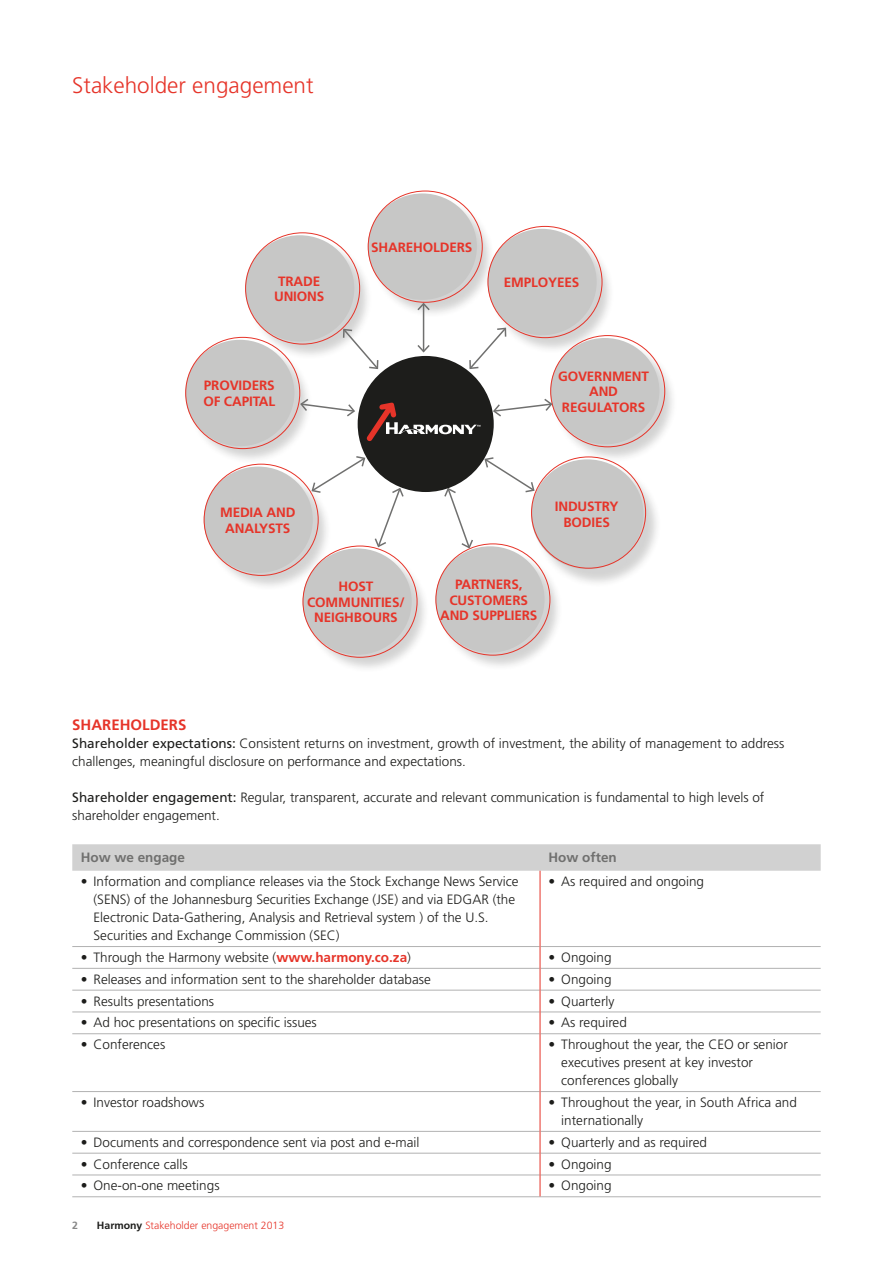
<style>
.page{position:relative;width:893px;height:1263px;background:#fff}
.page>*{position:absolute;margin:0;border:0;box-sizing:border-box;transform-origin:0 0}
.t1{font:300 22.5px "Frutiger LT Std";color:#e63429}
.t2{font:700 15px "Frutiger LT Std";color:#e63429}
.t3{font:300 13.5px/18px "Frutiger LT Std";color:#1d1d1b}
.t4{font:700 13.5px/15.8px "Frutiger LT Std";letter-spacing:-.01em;color:#e63429;text-align:center}
.t5{font:700 13.5px "Frutiger LT Std";color:#70706f}
.t6{font:300 10.5px "Frutiger LT Std";color:#e63429}
.t7{font:700 10.5px "Frutiger LT Std";color:#878787}
.s1{font-weight:400}
.s2{font-weight:700;color:#e63429}
.s3{font-weight:700;color:#1d1d1b}
</style>
<div class="page">
<svg style="left:72px;top:844px;width:749px;height:27px;background:#d1d1d1"></svg>
<hr style="left:72px;top:946px;width:468px;height:1px;background:#b2b2b2">
<hr style="left:540px;top:946px;width:281px;height:1px;background:#b2b2b2">
<hr style="left:72px;top:968px;width:468px;height:1px;background:#b2b2b2">
<hr style="left:540px;top:968px;width:281px;height:1px;background:#b2b2b2">
<hr style="left:72px;top:990px;width:468px;height:1px;background:#b2b2b2">
<hr style="left:540px;top:990px;width:281px;height:1px;background:#b2b2b2">
<hr style="left:72px;top:1011px;width:468px;height:1px;background:#b2b2b2">
<hr style="left:540px;top:1011px;width:281px;height:1px;background:#b2b2b2">
<hr style="left:72px;top:1033px;width:468px;height:1px;background:#b2b2b2">
<hr style="left:540px;top:1033px;width:281px;height:1px;background:#b2b2b2">
<hr style="left:72px;top:1091px;width:468px;height:1px;background:#b2b2b2">
<hr style="left:540px;top:1091px;width:281px;height:1px;background:#b2b2b2">
<hr style="left:72px;top:1131px;width:468px;height:1px;background:#b2b2b2">
<hr style="left:540px;top:1131px;width:281px;height:1px;background:#b2b2b2">
<hr style="left:72px;top:1153px;width:468px;height:1px;background:#b2b2b2">
<hr style="left:540px;top:1153px;width:281px;height:1px;background:#b2b2b2">
<hr style="left:72px;top:1174px;width:468px;height:1px;background:#b2b2b2">
<hr style="left:540px;top:1174px;width:281px;height:1px;background:#b2b2b2">
<hr style="left:72px;top:1196px;width:468px;height:1px;background:#b2b2b2">
<hr style="left:540px;top:1196px;width:281px;height:1px;background:#b2b2b2">
<hr style="left:540px;top:871px;width:1px;height:75px;background:#e63429">
<svg style="left:540px;top:946px;width:1px;height:88px"></svg>
<hr style="left:540px;top:1034px;width:1px;height:57px;background:#e63429">
<hr style="left:540px;top:1091px;width:1px;height:40px;background:#e63429">
<svg style="left:540px;top:1131px;width:1px;height:65px"></svg>
<div style="left:370px;top:196px;width:125px;height:122px;background:#1d1d1b;opacity:.2"></div>
<div style="left:368px;top:193px;width:109px;height:107px;background:#c7c7c6;border-radius:50%"></div>
<div style="left:490px;top:231px;width:125px;height:123px;background:#1d1d1b;opacity:.2"></div>
<div style="left:488px;top:229px;width:109px;height:106px;background:#c7c7c6;border-radius:50%"></div>
<div style="left:553px;top:340px;width:125px;height:123px;background:#1d1d1b;opacity:.2"></div>
<div style="left:550px;top:338px;width:109px;height:106px;background:#c7c7c6;border-radius:50%"></div>
<div style="left:533px;top:462px;width:129px;height:125px;background:#1d1d1b;opacity:.2"></div>
<div style="left:531px;top:459px;width:112px;height:110px;background:#c7c7c6;border-radius:50%"></div>
<div style="left:438px;top:549px;width:125px;height:122px;background:#1d1d1b;opacity:.2"></div>
<div style="left:435px;top:546px;width:110px;height:107px;background:#c7c7c6;border-radius:50%"></div>
<div style="left:305px;top:551px;width:125px;height:122px;background:#1d1d1b;opacity:.2"></div>
<div style="left:303px;top:548px;width:109px;height:107px;background:#c7c7c6;border-radius:50%"></div>
<div style="left:206px;top:469px;width:125px;height:122px;background:#1d1d1b;opacity:.2"></div>
<div style="left:204px;top:467px;width:109px;height:106px;background:#c7c7c6;border-radius:50%"></div>
<div style="left:188px;top:342px;width:125px;height:123px;background:#1d1d1b;opacity:.2"></div>
<div style="left:185px;top:340px;width:109px;height:106px;background:#c7c7c6;border-radius:50%"></div>
<div style="left:247px;top:237px;width:126px;height:123px;background:#1d1d1b;opacity:.2"></div>
<div style="left:245px;top:235px;width:109px;height:107px;background:#c7c7c6;border-radius:50%"></div>
<hr style="left:423px;top:304px;width:1px;height:47px;background:#70706f">
<svg style="left:417px;top:343px;width:13px;height:10px"></svg>
<svg style="left:416px;top:302px;width:15px;height:10px"></svg>
<svg style="left:342px;top:327px;width:37px;height:42px"></svg>
<svg style="left:492px;top:397px;width:61px;height:20px"></svg>
<svg style="left:469px;top:326px;width:38px;height:43px"></svg>
<svg style="left:310px;top:455px;width:56px;height:39px"></svg>
<svg style="left:373px;top:487px;width:31px;height:61px"></svg>
<svg style="left:443px;top:487px;width:31px;height:63px"></svg>
<svg style="left:299px;top:397px;width:56px;height:21px"></svg>
<svg style="left:483px;top:457px;width:53px;height:36px"></svg>
<div style="left:358px;top:356px;width:136px;height:136px;background:#1d1d1b;border-radius:50%"></div>
<svg style="left:367px;top:402px;width:113px;height:39px"></svg>
<h1 class="t1" style="left:72px;top:73px;width:243px">Stakeholder engagement</h1>
<p class="t4" style="left:274px;top:273px;width:51px;text-align:left">TRADE<br>UNIONS</p>
<p class="t4" style="left:203px;top:378px;width:73px;text-align:left">PROVIDERS<br>OF CAPITAL</p>
<p class="t4" style="left:220px;top:504px;width:77px">MEDIA AND<br>ANALYSTS</p>
<p class="t4" style="left:371px;top:239px;width:103px">SHAREHOLDERS</p>
<p class="t4" style="left:504px;top:275px;width:77px">EMPLOYEES</p>
<p class="t4" style="left:558px;top:368px;width:93px">GOVERNMENT<br>AND<br>REGULATORS</p>
<p class="t4" style="left:555px;top:499px;width:65px">INDUSTRY<br>BODIES</p>
<p class="t4" style="left:307px;top:578px;width:99px">HOST<br>COMMUNITIES/<br>NEIGHBOURS</p>
<p class="t4" style="left:440px;top:576px;width:99px">PARTNERS,<br>CUSTOMERS<br>AND SUPPLIERS</p>
<p class="t2" style="left:72px;top:716px;width:116px">SHAREHOLDERS</p>
<p class="t3" style="left:72px;top:735px;width:714px"><span class="s1">Shareholder expectations:</span> Consistent returns on investment, growth of investment, the ability of management to address challenges, meaningful disclosure on performance and expectations.</p>
<p class="t3" style="left:72px;top:789px;width:694px"><span class="s1">Shareholder engagement:</span> Regular, transparent, accurate and relevant communication is fundamental to high levels of shareholder engagement.</p>
<p class="t5" style="left:81px;top:849px;width:106px">How we engage</p>
<p class="t5" style="left:549px;top:849px;width:70px">How often</p>
<p class="t3" style="left:94px;top:873px;width:427px;text-indent:-13px">• Information and compliance releases via the Stock Exchange News Service (SENS) of the Johannesburg Securities Exchange (JSE) and via EDGAR (the Electronic Data-Gathering, Analysis and Retrieval system ) of the U.S.<br>Securities and Exchange Commission (SEC)</p>
<p class="t3" style="left:549px;top:873px;width:157px">• As required and ongoing</p>
<p class="t3" style="left:81px;top:948px;width:332px">• Through the Harmony website (<span class="s2">www.harmony.co.za</span>)</p>
<p class="t3" style="left:549px;top:948px;width:65px">• Ongoing</p>
<p class="t3" style="left:81px;top:970px;width:352px">• Releases and information sent to the shareholder database</p>
<p class="t3" style="left:549px;top:970px;width:65px">• Ongoing</p>
<p class="t3" style="left:81px;top:992px;width:135px">• Results presentations</p>
<p class="t3" style="left:549px;top:992px;width:67px">• Quarterly</p>
<p class="t3" style="left:81px;top:1014px;width:238px">• Ad hoc presentations on specific issues</p>
<p class="t3" style="left:549px;top:1014px;width:80px">• As required</p>
<p class="t3" style="left:81px;top:1036px;width:86px">• Conferences</p>
<p class="t3" style="left:561px;top:1036px;width:228px;text-indent:-13px">• Throughout the year, the CEO or senior executives present at key investor conferences globally</p>
<p class="t3" style="left:81px;top:1093px;width:125px">• Investor roadshows</p>
<p class="t3" style="left:561px;top:1093px;width:237px;text-indent:-13px">• Throughout the year, in South Africa and internationally</p>
<p class="t3" style="left:81px;top:1133px;width:340px">• Documents and correspondence sent via post and e-mail</p>
<p class="t3" style="left:549px;top:1133px;width:160px">• Quarterly and as required</p>
<p class="t3" style="left:81px;top:1155px;width:109px">• Conference calls</p>
<p class="t3" style="left:549px;top:1155px;width:65px">• Ongoing</p>
<p class="t3" style="left:81px;top:1177px;width:140px">• One-on-one meetings</p>
<p class="t3" style="left:549px;top:1177px;width:65px">• Ongoing</p>
<p class="t7" style="left:72px;top:1219px;width:7px">2</p>
<p class="t6" style="left:97px;top:1219px;width:189px"><span class="s3">Harmony</span> Stakeholder engagement 2013</p>
</div>
